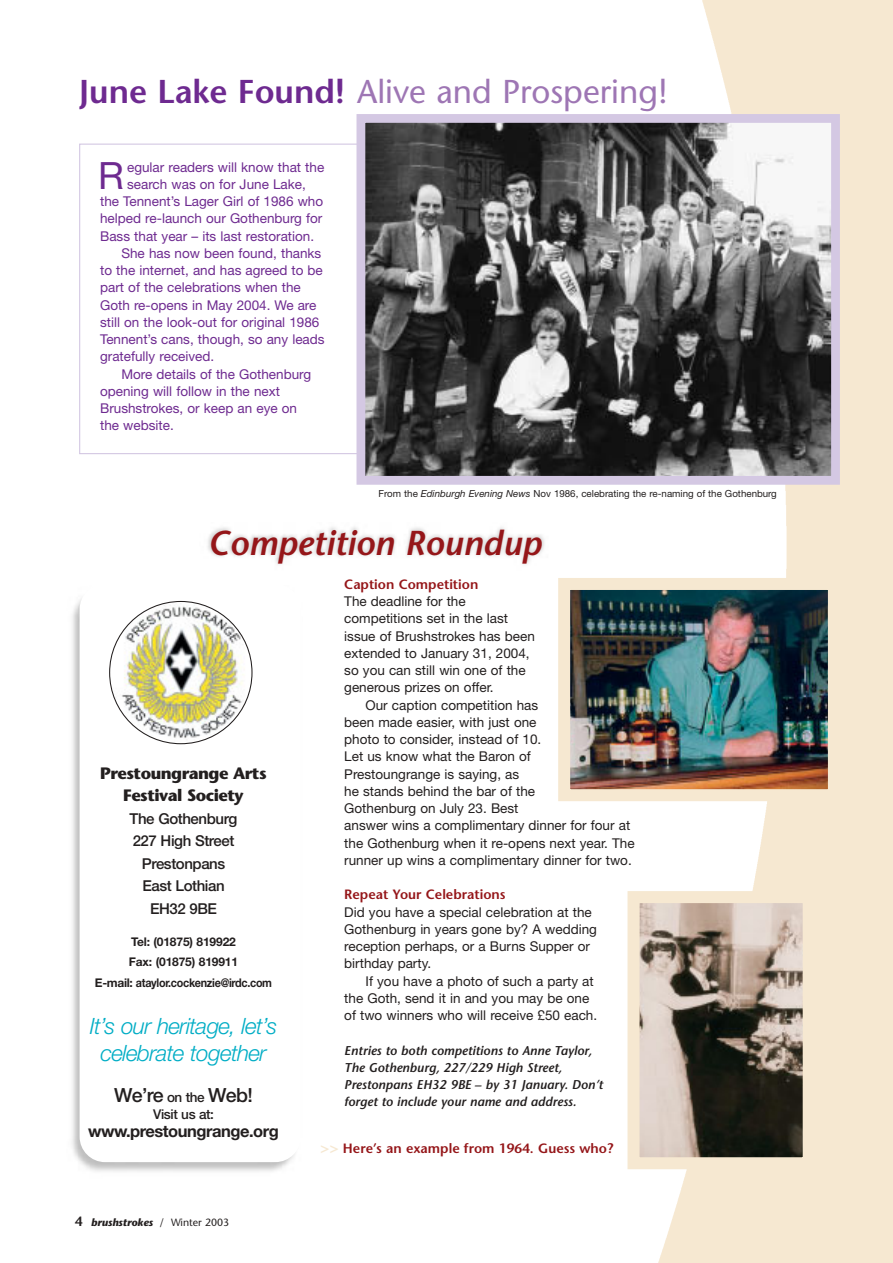
<style>
.page{position:relative;width:893px;height:1263px;background:#fff}
.page>*{position:absolute;margin:0;border:0;box-sizing:border-box;transform-origin:0 0}
.t1{font:37.65px "Helvetica Neue";color:#6e2a90}
.t2{font:italic 600 34.5px "Stone Sans";color:#951619}
.t3{font:33px "Stone Sans";color:#9e76b4}
.t4{font:italic 300 22.5px/27px "Helvetica Neue";letter-spacing:-.03em;color:#00adc5;text-align:center}
.t5{font:500 19.5px "Helvetica Neue";letter-spacing:-.045em;color:#231f1f}
.t6{font:700 16.5px/22.5px "Stone Sans";letter-spacing:-.03em;color:#231f1f;text-align:center}
.t7{font:700 16.5px "Helvetica Neue";letter-spacing:-.03em;color:#231f1f}
.t8{font:500 15px/22.5px "Helvetica Neue";letter-spacing:-.03em;color:#231f1f;text-align:center}
.t9{font:13.5px/17.2px "Helvetica Neue";color:#231f1f}
.t10{font:13.5px "Helvetica Neue";color:#6e2a90}
.t11{font:600 13.5px "Stone Sans";color:#951619}
.t12{font:500 13.5px "Helvetica Neue";letter-spacing:-.03em;color:#231f1f}
.t13{font:italic 600 12.75px/17.2px "Stone Sans";color:#231f1f}
.t14{font:700 12px/20.2px "Helvetica Neue";letter-spacing:-.03em;color:#231f1f;text-align:center}
.t15{font:italic 700 10.5px "Stone Sans";color:#231f1f}
.t16{font:9.75px "Helvetica Neue";color:#231f1f}
.s1{font-weight:600;color:#6e2a90}
.s2{font-style:italic}
.s3{font-size:13.5px}
.s4{font-weight:600;font-style:normal;font-size:13.5px}
.s5{font-weight:400;font-style:normal}
.s6{font-weight:700;font-size:15px;color:#f6e8d1}
</style>
<div class="page">
<img style="left:208px;top:527px;width:340px;height:38px">
<img style="left:72px;top:598px;width:223px;height:574px">
<div style="left:80px;top:584px;width:221px;height:578px;background:#fff;border-radius:26px"></div>
<img style="left:109px;top:601px;width:143px;height:143px">
<img style="left:366px;top:124px;width:463px;height:351px">
<div style="left:356px;top:114px;width:483px;height:371px;border:9px solid #d4c8e3"></div>
<img style="left:571px;top:591px;width:255px;height:197px">
<div style="left:558px;top:578px;width:281px;height:223px;border:12px solid #f6e8d1"></div>
<img style="left:640px;top:904px;width:161px;height:252px">
<div style="left:627px;top:891px;width:187px;height:278px;border:12px solid #f6e8d1"></div>
<h3 class="t3" style="left:79px;top:79px;width:590px"><span class="s1">June Lake Found!</span> Alive and Prospering!</h3>
<h1 class="t1" style="left:98px;top:162px;width:27px">R</h1>
<p class="t10" style="left:127px;top:162px;width:199px">egular readers will know that the</p>
<p class="t10" style="left:127px;top:179px;width:180px">search was on for June Lake,</p>
<p class="t10" style="left:100px;top:196px;width:224px">the Tennent’s Lager Girl of 1986 who</p>
<p class="t10" style="left:100px;top:214px;width:224px">helped re-launch our Gothenburg for</p>
<p class="t10" style="left:100px;top:231px;width:215px">Bass that year – its last restoration.</p>
<p class="t10" style="left:121px;top:248px;width:201px">She has now been found, thanks</p>
<p class="t10" style="left:100px;top:265px;width:224px">to the internet, and has agreed to be</p>
<p class="t10" style="left:100px;top:283px;width:202px">part of the celebrations when the</p>
<p class="t10" style="left:100px;top:300px;width:218px">Goth re-opens in May 2004. We are</p>
<p class="t10" style="left:100px;top:317px;width:221px">still on the look-out for original 1986</p>
<p class="t10" style="left:100px;top:334px;width:226px">Tennent’s cans, though, so any leads</p>
<p class="t10" style="left:100px;top:352px;width:116px">gratefully received.</p>
<p class="t10" style="left:121px;top:369px;width:191px">More details of the Gothenburg</p>
<p class="t10" style="left:100px;top:386px;width:181px">opening will follow in the next</p>
<p class="t10" style="left:100px;top:403px;width:198px">Brushstrokes, or keep an eye on</p>
<p class="t10" style="left:100px;top:421px;width:75px">the website.</p>
<p class="t16" style="left:378px;top:490px;width:400px">From the <span class="s2">Edinburgh Evening News</span> Nov 1986, celebrating the re-naming of the Gothenburg</p>
<h2 class="t2" style="left:208px;top:530px;width:335px">Competition Roundup</h2>
<p class="t6" style="left:100px;top:764px;width:168px">Prestoungrange Arts<br>Festival Society</p>
<p class="t8" style="left:130px;top:809px;width:109px">The Gothenburg<br>227 High Street<br>Prestonpans<br>East Lothian<br>EH32 9BE</p>
<p class="t14" style="left:95px;top:933px;width:179px">Tel: (01875) 819922<br>Fax: (01875) 819911<br>E-mail: ataylor.cockenzie@irdc.com</p>
<h3 class="t4" style="left:90px;top:1014px;width:189px">It’s our heritage, let’s celebrate together</h3>
<h3 class="t5" style="left:114px;top:1088px;width:140px">We’re <span class="s3">on the</span> Web!</h3>
<p class="t12" style="left:153px;top:1110px;width:63px">Visit us at:</p>
<p class="t7" style="left:88px;top:1125px;width:192px">www.prestoungrange.org</p>
<p class="t15" style="left:75px;top:1218px;width:156px"><span class="s4">4</span> brushstrokes <span class="s5">/ Winter 2003</span></p>
<p class="t11" style="left:344px;top:579px;width:136px">Caption Competition</p>
<p class="t9" style="left:344px;top:594px;width:192px">The deadline for the competitions set in the last issue of Brushstrokes has been extended to January 31, 2004, so you can still win one of the generous prizes on offer.</p>
<p class="t9" style="left:344px;top:697px;width:292px;text-indent:21px">Our caption competition has<br>been made easier, with just one<br>photo to consider, instead of 10.<br>Let us know what the Baron of<br>Prestoungrange is saying, as<br>he stands behind the bar of the<br>Gothenburg on July 23. Best<br>answer wins a complimentary dinner for four at the Gothenburg when it re-opens next year. The runner up wins a complimentary dinner for two.</p>
<p class="t11" style="left:344px;top:889px;width:163px">Repeat Your Celebrations</p>
<p class="t9" style="left:344px;top:904px;width:254px">Did you have a special celebration at the Gothenburg in years gone by? A wedding reception perhaps, or a Burns Supper or birthday party.</p>
<p class="t9" style="left:344px;top:973px;width:254px;text-indent:21px">If you have a photo of such a party at the Goth, send it in and you may be one of two winners who will receive £50 each.</p>
<p class="t13" style="left:344px;top:1043px;width:260px">Entries to both competitions to Anne Taylor, The Gothenburg, 227/229 High Street, Prestonpans EH32 9BE – by 31 January. Don’t forget to include your name and address.</p>
<p class="t11" style="left:320px;top:1143px;width:295px"><span class="s6">&gt;&gt;</span> Here’s an example from 1964. Guess who?</p>
</div>
